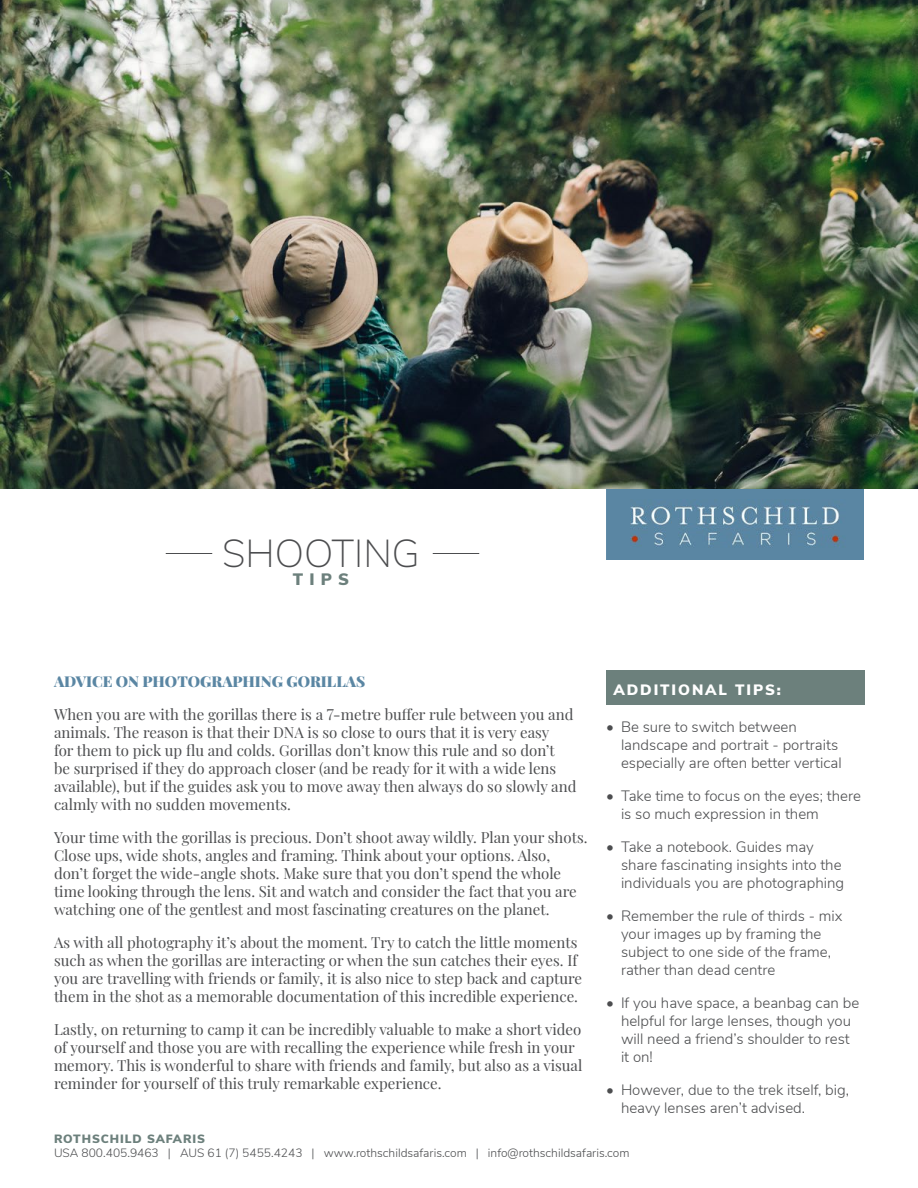
<style>
.page{position:relative;width:918px;height:1188px;background:#fff}
.page>*{position:absolute;margin:0;border:0;box-sizing:border-box;transform-origin:0 0}
.t1{font:200 39px "Nunito Sans";color:#4c4d4f}
.t2{font:900 16.5px "Nunito Sans";color:#6c807c}
.t3{font:15px/18px "Playfair Display";color:#4c4d4f}
.t4{font:300 15px/18px "Nunito Sans";color:#4c4d4f}
.t5{font:900 15px "Playfair Display";color:#5a86a3}
.t6{font:900 15px "Nunito Sans";letter-spacing:.125em;color:#fff}
.t7{font:300 12px "Nunito Sans";color:#4c4d4f}
.t8{font:900 12px "Nunito Sans";letter-spacing:.075em;color:#6c807c}
</style>
<div class="page">
<img style="left:606px;top:489px;width:258px;height:71px">
<img style="left:0;top:0;width:918px;height:489px">
<hr style="left:166px;top:553px;width:46px;height:1px;background:#4c4d4f">
<hr style="left:433px;top:553px;width:46px;height:1px;background:#4c4d4f">
<div style="left:606px;top:670px;width:258px;height:35px;background:#6c807c"></div>
<h1 class="t1" style="left:222px;top:540px;width:199px">SHOOTING</h1>
<p class="t2" style="left:293px;top:574px;width:58px">TIPS</p>
<p class="t5" style="left:54px;top:675px;width:313px">ADVICE ON PHOTOGRAPHING GORILLAS</p>
<p class="t3" style="left:54px;top:706px;width:524px">When you are with the gorillas there is a 7-metre buffer rule between you and animals. The reason is that their DNA is so close to ours that it is very easy<br>for them to pick up flu and colds. Gorillas don’t know this rule and so don’t<br>be surprised if they do approach closer (and be ready for it with a wide lens available), but if the guides ask you to move away then always do so slowly and calmly with no sudden movements.</p>
<p class="t3" style="left:54px;top:829px;width:535px">Your time with the gorillas is precious. Don’t shoot away wildly. Plan your shots.<br>Close ups, wide shots, angles and framing. Think about your options. Also, don’t forget the wide-angle shots. Make sure that you don’t spend the whole time looking through the lens. Sit and watch and consider the fact that you are watching one of the gentlest and most fascinating creatures on the planet.</p>
<p class="t3" style="left:54px;top:934px;width:530px">As with all photography it’s about the moment. Try to catch the little moments such as when the gorillas are interacting or when the sun catches their eyes. If you are travelling with friends or family, it is also nice to step back and capture them in the shot as a memorable documentation of this incredible experience.</p>
<p class="t3" style="left:54px;top:1021px;width:530px">Lastly, on returning to camp it can be incredibly valuable to make a short video of yourself and those you are with recalling the experience while fresh in your memory. This is wonderful to share with friends and family, but also as a visual reminder for yourself of this truly remarkable experience.</p>
<p class="t6" style="left:614px;top:685px;width:169px">ADDITIONAL TIPS:</p>
<p class="t4" style="left:621px;top:719px;width:222px;text-indent:-15px">• Be sure to switch between landscape and portrait - portraits especially are often better vertical</p>
<p class="t4" style="left:621px;top:788px;width:241px;text-indent:-15px">• Take time to focus on the eyes; there is so much expression in them</p>
<p class="t4" style="left:621px;top:839px;width:225px;text-indent:-15px">• Take a notebook. Guides may share fascinating insights into the individuals you are photographing</p>
<p class="t4" style="left:621px;top:908px;width:223px;text-indent:-15px">• Remember the rule of thirds - mix your images up by framing the subject to one side of the frame, rather than dead centre</p>
<p class="t4" style="left:621px;top:995px;width:240px;text-indent:-15px">• If you have space, a beanbag can be helpful for large lenses, though you will need a friend’s shoulder to rest it on!</p>
<p class="t4" style="left:621px;top:1082px;width:230px;text-indent:-15px">• However, due to the trek itself, big, heavy lenses aren’t advised.</p>
<p class="t8" style="left:54px;top:1134px;width:153px">ROTHSCHILD SAFARIS</p>
<p class="t7" style="left:54px;top:1149px;width:577px">USA 800.405.9463 | AUS 61 (7) 5455.4243 | www.rothschildsafaris.com | info@rothschildsafaris.com</p>
</div>
